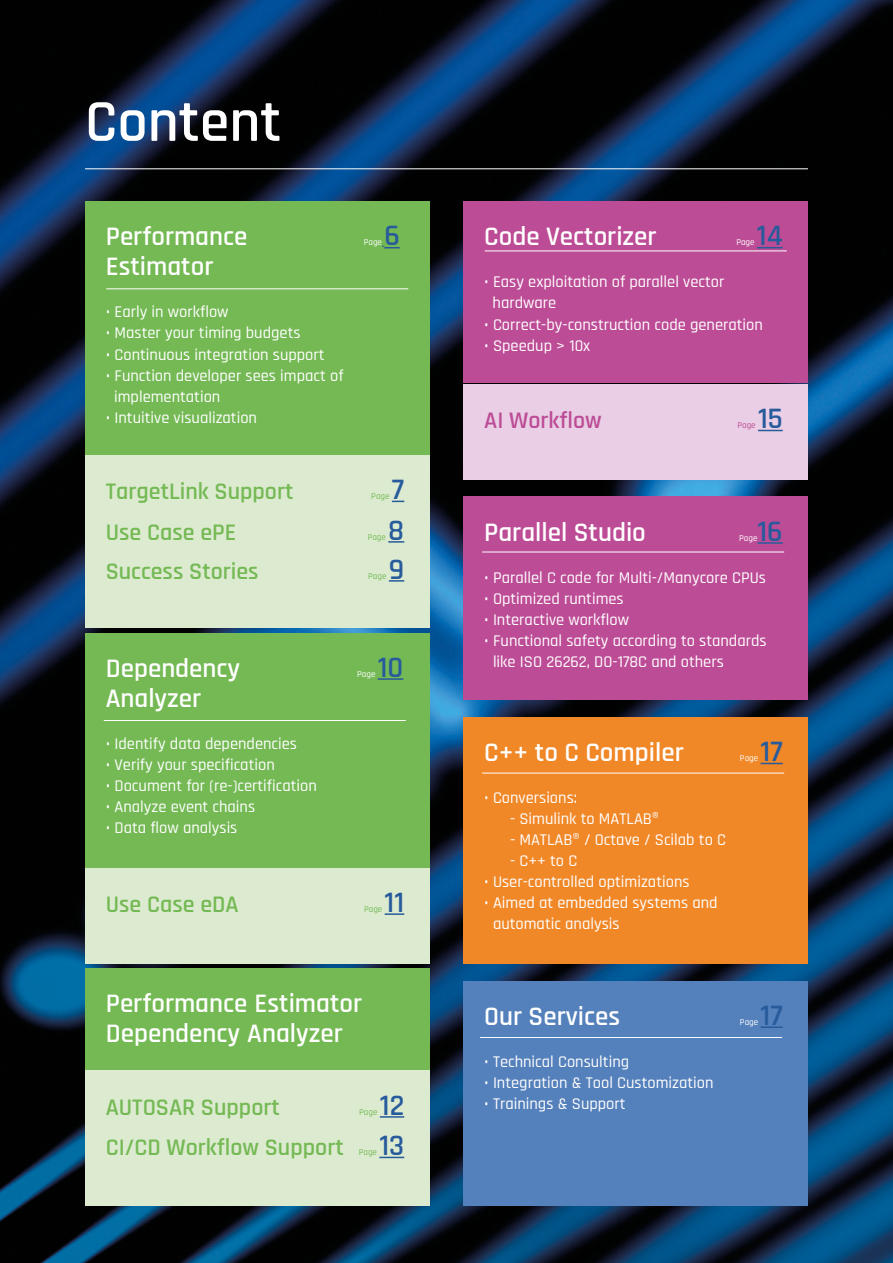
<style>
.page{position:relative;width:893px;height:1263px;background:#fff}
.page>*{position:absolute;margin:0;border:0;box-sizing:border-box;transform-origin:0 0}
.t1{font:600 60px "Rajdhani";color:#fff}
.t2{font:600 30px "Rajdhani";color:#275b9b}
.t3{font:600 27px/30px "Rajdhani";color:#fff}
.t4{font:600 24px "Rajdhani";color:#74b954}
.t5{font:600 24px "Rajdhani";color:#bd4c96}
.t6{font:500 16.5px/21px "Rajdhani";color:#fff}
.t7{font:500 9px "Rajdhani";color:#fff}
.t8{font:500 9px "Rajdhani";color:#74b954}
.t9{font:500 9px "Rajdhani";color:#bd4c96}
</style>
<div class="page">
<img style="left:0;top:0;width:893px;height:1263px">
<div style="left:463px;top:497px;width:345px;height:203px;background:#bd4c96"></div>
<hr style="left:757px;top:542px;width:26px;height:2px;background:#275b9b">
<hr style="left:482px;top:552px;width:302px;height:1px;background:#fff">
<hr style="left:85px;top:168px;width:723px;height:1px;background:#fff">
<div style="left:463px;top:717px;width:345px;height:247px;background:#f18828"></div>
<svg style="left:761px;top:763px;width:22px;height:1px"></svg>
<hr style="left:482px;top:773px;width:302px;height:1px;background:#fff">
<div style="left:463px;top:981px;width:345px;height:224px;background:#5480bb"></div>
<hr style="left:761px;top:1026px;width:22px;height:2px;background:#275b9b">
<hr style="left:480px;top:1037px;width:302px;height:1px;background:#fff">
<div style="left:85px;top:201px;width:344px;height:292px;background:#74b954"></div>
<svg style="left:382px;top:246px;width:18px;height:2px"></svg>
<hr style="left:106px;top:288px;width:302px;height:1px;background:#fff">
<div style="left:85px;top:455px;width:344px;height:173px;background:#dcebd0"></div>
<svg style="left:392px;top:501px;width:12px;height:1px"></svg>
<svg style="left:388px;top:541px;width:16px;height:2px"></svg>
<svg style="left:389px;top:580px;width:15px;height:2px"></svg>
<div style="left:85px;top:968px;width:344px;height:101px;background:#74b954"></div>
<div style="left:85px;top:1070px;width:344px;height:135px;background:#dcebd0"></div>
<hr style="left:380px;top:1116px;width:24px;height:2px;background:#275b9b">
<svg style="left:379px;top:1157px;width:25px;height:1px"></svg>
<div style="left:85px;top:633px;width:344px;height:241px;background:#74b954"></div>
<hr style="left:378px;top:678px;width:25px;height:2px;background:#275b9b">
<hr style="left:104px;top:720px;width:302px;height:1px;background:#fff">
<div style="left:85px;top:868px;width:344px;height:95px;background:#dcebd0"></div>
<svg style="left:385px;top:913px;width:19px;height:2px"></svg>
<div style="left:463px;top:201px;width:345px;height:182px;background:#bd4c96"></div>
<svg style="left:757px;top:247px;width:26px;height:1px"></svg>
<hr style="left:485px;top:251px;width:302px;height:1px;background:#fff">
<div style="left:463px;top:384px;width:345px;height:96px;background:#e9cee5"></div>
<svg style="left:758px;top:430px;width:25px;height:1px"></svg>
<h1 class="t1" style="left:85px;top:86px;width:198px">Content</h1>
<h3 class="t3" style="left:106px;top:223px;width:143px">Performance</h3>
<h3 class="t3" style="left:106px;top:253px;width:109px">Estimator</h3>
<p class="t6" style="left:106px;top:302px;width:124px">• Early in workflow</p>
<p class="t6" style="left:106px;top:323px;width:196px">• Master your timing budgets</p>
<p class="t6" style="left:106px;top:344px;width:220px">• Continuous integration support</p>
<p class="t6" style="left:114px;top:365px;width:231px;text-indent:-8px">• Function developer sees impact of implementation</p>
<p class="t6" style="left:106px;top:407px;width:153px">• Intuitive visualization</p>
<h2 class="t2" style="left:384px;top:218px;width:17px">6</h2>
<p class="t7" style="left:364px;top:237px;width:20px">Page</p>
<h2 class="t2" style="left:392px;top:472px;width:14px">7</h2>
<h3 class="t4" style="left:106px;top:477px;width:189px">TargetLink Support</h3>
<p class="t8" style="left:371px;top:491px;width:20px">Page</p>
<h2 class="t2" style="left:388px;top:512px;width:17px">8</h2>
<h3 class="t4" style="left:106px;top:518px;width:132px">Use Case ePE</h3>
<p class="t8" style="left:368px;top:531px;width:20px">Page</p>
<h2 class="t2" style="left:389px;top:551px;width:17px">9</h2>
<h3 class="t4" style="left:106px;top:557px;width:154px">Success Stories</h3>
<p class="t8" style="left:368px;top:570px;width:20px">Page</p>
<h3 class="t3" style="left:106px;top:654px;width:136px">Dependency</h3>
<h3 class="t3" style="left:106px;top:684px;width:97px">Analyzer</h3>
<p class="t6" style="left:106px;top:733px;width:193px">• Identify data dependencies</p>
<p class="t6" style="left:106px;top:754px;width:171px">• Verify your specification</p>
<p class="t6" style="left:106px;top:775px;width:213px">• Document for (re-)certification</p>
<p class="t6" style="left:106px;top:796px;width:151px">• Analyze event chains</p>
<p class="t6" style="left:106px;top:817px;width:133px">• Data flow analysis</p>
<h2 class="t2" style="left:378px;top:649px;width:27px">10</h2>
<p class="t7" style="left:357px;top:669px;width:20px">Page</p>
<h2 class="t2" style="left:385px;top:884px;width:21px">11</h2>
<h3 class="t4" style="left:106px;top:890px;width:134px">Use Case eDA</h3>
<p class="t8" style="left:364px;top:904px;width:20px">Page</p>
<h3 class="t3" style="left:106px;top:989px;width:258px">Performance Estimator<br>Dependency Analyzer</h3>
<h2 class="t2" style="left:380px;top:1087px;width:26px">12</h2>
<h3 class="t4" style="left:106px;top:1093px;width:176px">AUTOSAR Support</h3>
<p class="t8" style="left:359px;top:1106px;width:20px">Page</p>
<h2 class="t2" style="left:379px;top:1128px;width:26px">13</h2>
<h3 class="t4" style="left:106px;top:1133px;width:240px">CI/CD Workflow Support</h3>
<p class="t8" style="left:359px;top:1147px;width:20px">Page</p>
<h3 class="t3" style="left:484px;top:223px;width:174px">Code Vectorizer</h3>
<h2 class="t2" style="left:757px;top:218px;width:27px">14</h2>
<p class="t7" style="left:736px;top:237px;width:20px">Page</p>
<p class="t6" style="left:493px;top:272px;width:233px;text-indent:-8px">• Easy exploitation of parallel vector hardware</p>
<p class="t6" style="left:484px;top:314px;width:280px">• Correct-by-construction code generation</p>
<p class="t6" style="left:484px;top:335px;width:108px">• Speedup &gt; 10x</p>
<h2 class="t2" style="left:758px;top:401px;width:26px">15</h2>
<h3 class="t5" style="left:484px;top:406px;width:119px">AI Workflow</h3>
<p class="t9" style="left:737px;top:420px;width:20px">Page</p>
<h2 class="t2" style="left:757px;top:513px;width:27px">16</h2>
<p class="t6" style="left:484px;top:567px;width:283px">• Parallel C code for Multi-/Manycore CPUs</p>
<p class="t6" style="left:484px;top:588px;width:141px">• Optimized runtimes</p>
<p class="t6" style="left:484px;top:609px;width:146px">• Interactive workflow</p>
<p class="t6" style="left:493px;top:630px;width:275px;text-indent:-9px">• Functional safety according to standards like ISO 26262, DO-178C and others</p>
<h3 class="t3" style="left:484px;top:518px;width:163px">Parallel Studio</h3>
<p class="t7" style="left:739px;top:533px;width:20px">Page</p>
<h3 class="t3" style="left:484px;top:738px;width:201px">C++ to C Compiler</h3>
<p class="t6" style="left:484px;top:788px;width:94px">• Conversions:</p>
<p class="t6" style="left:510px;top:809px;width:151px">- Simulink to MATLAB®</p>
<p class="t6" style="left:510px;top:830px;width:217px">- MATLAB® / Octave / Scilab to C</p>
<p class="t6" style="left:510px;top:851px;width:69px">- C++ to C</p>
<p class="t6" style="left:484px;top:872px;width:207px">• User-controlled optimizations</p>
<p class="t6" style="left:493px;top:893px;width:226px;text-indent:-9px">• Aimed at embedded systems and automatic analysis</p>
<h2 class="t2" style="left:761px;top:734px;width:24px">17</h2>
<p class="t7" style="left:740px;top:753px;width:20px">Page</p>
<h3 class="t3" style="left:484px;top:1002px;width:137px">Our Services</h3>
<p class="t6" style="left:484px;top:1052px;width:147px">• Technical Consulting</p>
<p class="t6" style="left:484px;top:1073px;width:231px">• Integration &amp; Tool Customization</p>
<p class="t6" style="left:484px;top:1094px;width:143px">• Trainings &amp; Support</p>
<h2 class="t2" style="left:761px;top:997px;width:24px">17</h2>
<p class="t7" style="left:740px;top:1017px;width:20px">Page</p>
</div>
